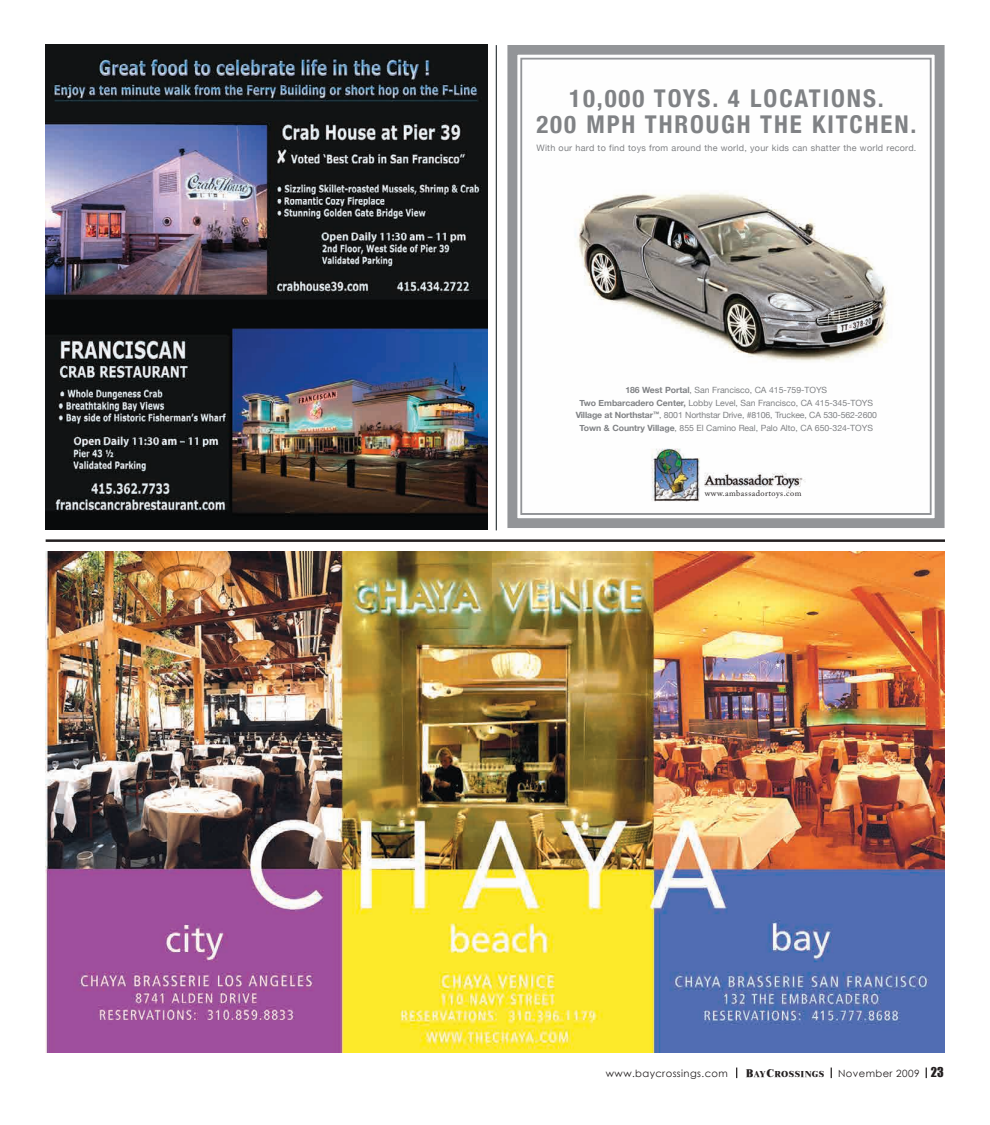
<style>
.page{position:relative;width:990px;height:1125px;background:#fff}
.page>*{position:absolute;margin:0;border:0;box-sizing:border-box;transform-origin:0 0}
.t1{font:700 condensed 24.5px/25.6px "Helvetica Neue";letter-spacing:.075em;color:#808285;text-align:center}
.t2{font:10px "Century Gothic";letter-spacing:.04em;color:#231f20}
.t3{font:8.88px "Helvetica Neue";letter-spacing:.03em;color:#808285}
.t4{font:800 8.75px "Times New Roman";letter-spacing:.04em;color:#231f20}
.t5{font:8.62px/12.8px "Helvetica Neue";letter-spacing:-.005em;color:#808285;text-align:center}
.t6{font:8.25px "Adobe Caslon";letter-spacing:.05em;color:#231f20}
.s1{font-weight:700}
.s2{font-size:11.25px}
.s3{font-family:"Impact";font-size:12.5px}
</style>
<div class="page">
<hr style="left:46px;top:539px;width:899px;height:3px;background:#231f20">
<hr style="left:496px;top:45px;width:1px;height:485px;background:#373e41">
<img style="left:45px;top:551px;width:900px;height:501px">
<div style="left:507px;top:45px;width:438px;height:483px;border:10px solid #939598"></div>
<svg style="left:520px;top:58px;width:412px;height:457px"></svg>
<img style="left:45px;top:45px;width:442px;height:484px">
<h1 class="t1" style="left:536px;top:85px;width:382px">10,000 TOYS. 4 LOCATIONS.<br>200 MPH THROUGH THE KITCHEN.</h1>
<p class="t3" style="left:536px;top:142px;width:382px">With our hard to find toys from around the world, your kids can shatter the world record.</p>
<p class="t5" style="left:576px;top:383px;width:303px"><span class="s1">186 West Portal</span>, San Francisco, CA 415-759-TOYS<br><span class="s1">Two Embarcadero Center,</span> Lobby Level, San Francisco, CA 415-345-TOYS <span class="s1">Village at Northstar</span><sup>™</sup>, 8001 Northstar Drive, #8106, Truckee, CA 530-562-2600<br><span class="s1">Town &amp; Country Village</span>, 855 El Camino Real, Palo Alto, CA 650-324-TOYS</p>
<p class="t6" style="left:705px;top:488px;width:98px">www.ambassadortoys.com</p>
<p class="t2" style="left:606px;top:1066px;width:123px">www.baycrossings.com</p>
<p class="t4" style="left:746px;top:1069px;width:80px"><span class="s2">B</span>AY<span class="s2">C</span>ROSSINGS</p>
<p class="t2" style="left:838px;top:1066px;width:107px">November 2009 <span class="s3">23</span></p>
</div>
